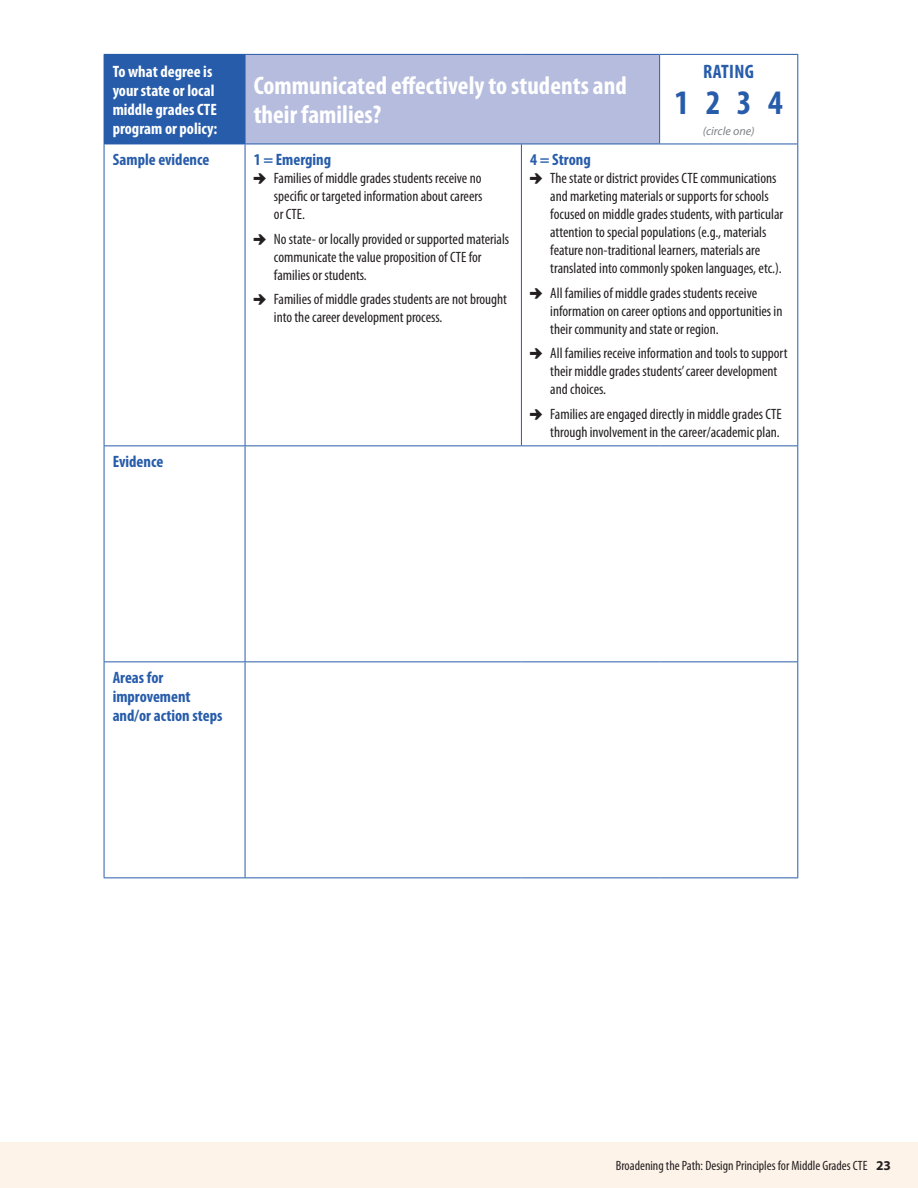
<style>
.page{position:relative;width:918px;height:1188px;background:#fff}
.page>*{position:absolute;margin:0;border:0;box-sizing:border-box;transform-origin:0 0}
.t1{font:700 condensed 34.5px "Myriad Pro";color:#275caa}
.t2{font:700 condensed 25.5px/29.2px "Myriad Pro";color:#fff}
.t3{font:700 condensed 19.5px "Myriad Pro";letter-spacing:.02em;color:#275caa}
.t4{font:700 condensed 16.5px/18.9px "Myriad Pro";color:#275caa}
.t5{font:700 condensed 16.5px/19px "Myriad Pro";color:#fff}
.t6{font:condensed 15px/18px "Myriad Pro";color:#231f20}
.t7{font:condensed 13.5px "Myriad Pro";color:#231f20}
.body{font:italic 12px "Myriad Pro";color:#808285}
.s1{font-family:"Pointers";font-stretch:normal}
.s2{font-weight:700;font-stretch:normal}
</style>
<div class="page">
<div style="left:0;top:1142px;width:918px;height:46px;background:#fef3e8"></div>
<div style="left:104px;top:54px;width:141px;height:90px;background:#275caa"></div>
<div style="left:245px;top:54px;width:415px;height:90px;background:#b6bcde"></div>
<hr style="left:245px;top:55px;width:1px;height:89px;background:#275caa">
<hr style="left:245px;top:54px;width:276px;height:1px;background:#275caa">
<hr style="left:521px;top:54px;width:139px;height:1px;background:#275caa">
<hr style="left:659px;top:55px;width:1px;height:89px;background:#275caa">
<hr style="left:660px;top:54px;width:138px;height:1px;background:#275caa">
<hr style="left:797px;top:55px;width:1px;height:89px;background:#275caa">
<hr style="left:104px;top:144px;width:1px;height:301px;background:#275caa">
<hr style="left:104px;top:446px;width:1px;height:215px;background:#275caa">
<hr style="left:104px;top:662px;width:1px;height:215px;background:#275caa">
<hr style="left:104px;top:144px;width:141px;height:1px;background:#275caa">
<hr style="left:104px;top:445px;width:141px;height:1px;background:#275caa">
<hr style="left:104px;top:661px;width:141px;height:1px;background:#275caa">
<hr style="left:104px;top:877px;width:141px;height:1px;background:#275caa">
<hr style="left:245px;top:144px;width:1px;height:301px;background:#275caa">
<hr style="left:245px;top:446px;width:1px;height:215px;background:#275caa">
<hr style="left:245px;top:662px;width:1px;height:215px;background:#275caa">
<hr style="left:245px;top:144px;width:276px;height:1px;background:#275caa">
<hr style="left:521px;top:144px;width:139px;height:1px;background:#275caa">
<hr style="left:660px;top:144px;width:138px;height:1px;background:#275caa">
<hr style="left:521px;top:144px;width:1px;height:301px;background:#275caa">
<hr style="left:797px;top:144px;width:1px;height:301px;background:#275caa">
<hr style="left:797px;top:446px;width:1px;height:215px;background:#275caa">
<hr style="left:797px;top:662px;width:1px;height:215px;background:#275caa">
<hr style="left:245px;top:445px;width:276px;height:1px;background:#275caa">
<hr style="left:521px;top:445px;width:139px;height:1px;background:#275caa">
<hr style="left:660px;top:445px;width:138px;height:1px;background:#275caa">
<hr style="left:245px;top:661px;width:276px;height:1px;background:#275caa">
<hr style="left:521px;top:661px;width:139px;height:1px;background:#275caa">
<hr style="left:660px;top:661px;width:138px;height:1px;background:#275caa">
<hr style="left:245px;top:877px;width:276px;height:1px;background:#275caa">
<hr style="left:521px;top:877px;width:139px;height:1px;background:#275caa">
<hr style="left:660px;top:877px;width:138px;height:1px;background:#275caa">
<p class="t5" style="left:113px;top:62px;width:106px">To what degree is your state or local middle grades CTE program or policy:</p>
<p class="t2" style="left:254px;top:71px;width:375px">Communicated effectively to students and their families?</p>
<p class="t3" style="left:703px;top:60px;width:52px">RATING</p>
<p class="t1" style="left:675px;top:84px;width:110px">1 2 3 4</p>
<p class="body" style="left:703px;top:124px;width:53px">(circle one)</p>
<p class="t4" style="left:113px;top:150px;width:98px">Sample evidence</p>
<p class="t4" style="left:254px;top:150px;width:79px">1 = Emerging</p>
<p class="t6" style="left:274px;top:169px;width:210px;text-align:justify;text-indent:-20px"><span class="s1">2</span> Families of middle grades students receive no specific or targeted information about careers or CTE.</p>
<p class="t6" style="left:274px;top:230px;width:237px;text-indent:-20px"><span class="s1">2</span> No state- or locally provided or supported materials communicate the value proposition of CTE for families or students.</p>
<p class="t6" style="left:274px;top:291px;width:235px;text-indent:-20px"><span class="s1">2</span> Families of middle grades students are not brought into the career development process.</p>
<p class="t4" style="left:113px;top:452px;width:52px">Evidence</p>
<p class="t4" style="left:530px;top:150px;width:62px">4 = Strong</p>
<p class="t6" style="left:550px;top:169px;width:234px;text-indent:-20px"><span class="s1">2</span> The state or district provides CTE communications and marketing materials or supports for schools focused on middle grades students, with particular attention to special populations (e.g., materials feature non-traditional learners, materials are translated into commonly spoken languages, etc.).</p>
<p class="t6" style="left:550px;top:284px;width:234px;text-indent:-20px"><span class="s1">2</span> All families of middle grades students receive information on career options and opportunities in their community and state or region.</p>
<p class="t6" style="left:550px;top:345px;width:239px;text-indent:-20px"><span class="s1">2</span> All families receive information and tools to support their middle grades students’ career development and choices.</p>
<p class="t6" style="left:530px;top:406px;width:253px;text-align:right"><span class="s1">2</span> Families are engaged directly in middle grades CTE through involvement in the career/academic plan.</p>
<p class="t4" style="left:113px;top:668px;width:111px">Areas for improvement and/or action steps</p>
<p class="t7" style="left:616px;top:1158px;width:277px">Broadening the Path: Design Principles for Middle Grades CTE <span class="s2">23</span></p>
</div>
